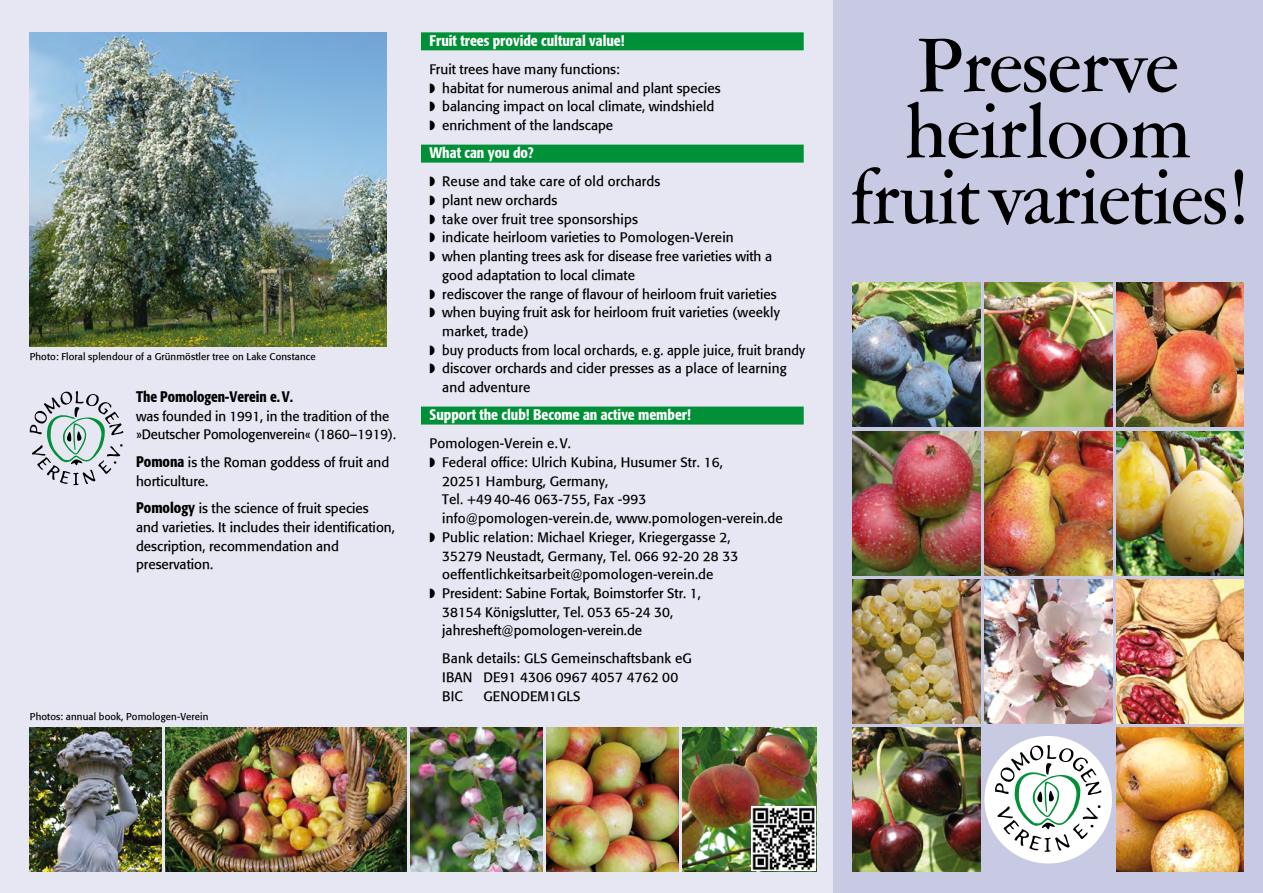
<style>
.page{position:relative;width:1263px;height:893px;background:#fff}
.page>*{position:absolute;margin:0;border:0;box-sizing:border-box;transform-origin:0 0}
.t1{font:500 85.5px/66px "Garamont Amst SH";color:#000;text-align:center}
.t2{font:500 15px "Formata Cond";color:#fff}
.t3{font:500 15px "Formata Cond";letter-spacing:-.005em;color:#000}
.t4{font:13.5px/18.8px "Formata";color:#000}
.t5{font:13.5px "Formata";color:#000;scale:.96 1}
.t6{font:9.75px "Formata";letter-spacing:.01em;color:#000}
.s1{font-family:"Formata Cond";font-weight:500;font-size:15px}
</style>
<div class="page">
<div style="left:0;top:0;width:853px;height:893px;background:#e7e7f3"></div>
<div style="left:833px;top:0;width:430px;height:893px;background:#c8cae3"></div>
<img style="left:853px;top:431px;width:127px;height:144px">
<img style="left:853px;top:728px;width:127px;height:144px">
<img style="left:984px;top:283px;width:128px;height:144px">
<img style="left:1116px;top:728px;width:128px;height:144px">
<img style="left:853px;top:579px;width:127px;height:144px">
<img style="left:984px;top:431px;width:128px;height:144px">
<img style="left:1116px;top:579px;width:128px;height:144px">
<img style="left:984px;top:579px;width:128px;height:144px">
<img style="left:1116px;top:283px;width:128px;height:144px">
<img style="left:1116px;top:431px;width:128px;height:144px">
<img style="left:853px;top:283px;width:127px;height:144px">
<img style="left:30px;top:32px;width:357px;height:315px">
<img style="left:30px;top:728px;width:132px;height:144px">
<img style="left:166px;top:728px;width:240px;height:144px">
<svg style="left:30px;top:391px;width:93px;height:95px"></svg>
<img style="left:546px;top:728px;width:132px;height:144px">
<img style="left:410px;top:728px;width:132px;height:144px">
<img style="left:682px;top:728px;width:134px;height:144px">
<div style="left:984px;top:736px;width:128px;height:127px;background:#fff;border-radius:50%"></div>
<svg style="left:995px;top:745px;width:106px;height:108px"></svg>
<img style="left:752px;top:807px;width:63px;height:64px">
<div style="left:421px;top:32px;width:383px;height:18px;background:#009037"></div>
<div style="left:421px;top:145px;width:383px;height:18px;background:#009037"></div>
<div style="left:421px;top:407px;width:383px;height:18px;background:#009037"></div>
<p class="t6" style="left:30px;top:351px;width:287px">Photo: Floral splendour of a Grünmöstler tree on Lake Constance</p>
<p class="t3" style="left:136px;top:387px;width:159px">The Pomologen-Verein e.V.</p>
<p class="t4" style="left:136px;top:406px;width:262px">was founded in 1991, in the tradition of the »Deutscher Pomologenverein« (1860–1919).</p>
<p class="t4" style="left:136px;top:453px;width:255px"><span class="s1">Pomona</span> is the Roman goddess of fruit and horticulture.</p>
<p class="t4" style="left:136px;top:499px;width:260px"><span class="s1">Pomology</span> is the science of fruit species and varieties. It includes their identification, description, recommendation and preservation.</p>
<p class="t6" style="left:30px;top:711px;width:180px">Photos: annual book, Pomologen-Verein</p>
<p class="t2" style="left:429px;top:32px;width:197px">Fruit trees provide cultural value!</p>
<p class="t4" style="left:429px;top:60px;width:293px">Fruit trees have many functions:<br>◗ habitat for numerous animal and plant species ◗ balancing impact on local climate, windshield ◗ enrichment of the landscape</p>
<p class="t2" style="left:429px;top:144px;width:106px">What can you do?</p>
<p class="t4" style="left:429px;top:172px;width:232px">◗ Reuse and take care of old orchards</p>
<p class="t4" style="left:429px;top:191px;width:129px">◗ plant new orchards</p>
<p class="t4" style="left:429px;top:210px;width:210px">◗ take over fruit tree sponsorships</p>
<p class="t4" style="left:429px;top:228px;width:306px">◗ indicate heirloom varieties to Pomologen-Verein</p>
<p class="t4" style="left:429px;top:247px;width:344px">◗ when planting trees ask for disease free varieties with a</p>
<p class="t4" style="left:442px;top:266px;width:194px">good adaptation to local climate</p>
<p class="t4" style="left:429px;top:284px;width:349px">◗ rediscover the range of flavour of heirloom fruit varieties</p>
<p class="t4" style="left:429px;top:303px;width:352px">◗ when buying fruit ask for heirloom fruit varieties (weekly</p>
<p class="t4" style="left:442px;top:322px;width:88px">market, trade)</p>
<p class="t5" style="left:429px;top:342px;width:393px">◗ buy products from local orchards, e. g. apple juice, fruit brandy</p>
<p class="t4" style="left:429px;top:359px;width:359px">◗ discover orchards and cider presses as a place of learning</p>
<p class="t4" style="left:442px;top:378px;width:90px">and adventure</p>
<p class="t2" style="left:429px;top:406px;width:263px">Support the club! Become an active member!</p>
<p class="t4" style="left:429px;top:434px;width:143px">Pomologen-Verein e.V.</p>
<p class="t4" style="left:429px;top:453px;width:295px">◗ Federal office: Ulrich Kubina, Husumer Str. 16,</p>
<p class="t4" style="left:442px;top:472px;width:167px">20251 Hamburg, Germany,</p>
<p class="t4" style="left:442px;top:490px;width:205px">Tel. +4940-46 063-755, Fax -993</p>
<p class="t4" style="left:442px;top:509px;width:342px">info@pomologen-verein.de, www.pomologen-verein.de</p>
<p class="t4" style="left:429px;top:528px;width:303px">◗ Public relation: Michael Krieger, Kriegergasse 2,</p>
<p class="t4" style="left:442px;top:546px;width:298px">35279 Neustadt, Germany, Tel. 066 92-20 28 33</p>
<p class="t4" style="left:442px;top:565px;width:273px">oeffentlichkeitsarbeit@pomologen-verein.de</p>
<p class="t4" style="left:429px;top:584px;width:273px">◗ President: Sabine Fortak, Boimstorfer Str. 1,</p>
<p class="t4" style="left:442px;top:602px;width:232px">38154 Königslutter, Tel. 053 65-24 30,</p>
<p class="t4" style="left:442px;top:621px;width:201px">jahresheft@pomologen-verein.de</p>
<p class="t4" style="left:442px;top:649px;width:251px">Bank details: GLS Gemeinschaftsbank eG<br>IBAN DE91 4306 0967 4057 4762 00<br>BIC</p>
<p class="t4" style="left:483px;top:687px;width:98px">GENODEM1GLS</p>
<h1 class="t1" style="left:851px;top:37px;width:396px">Preserve heirloom fruit varieties!</h1>
</div>
